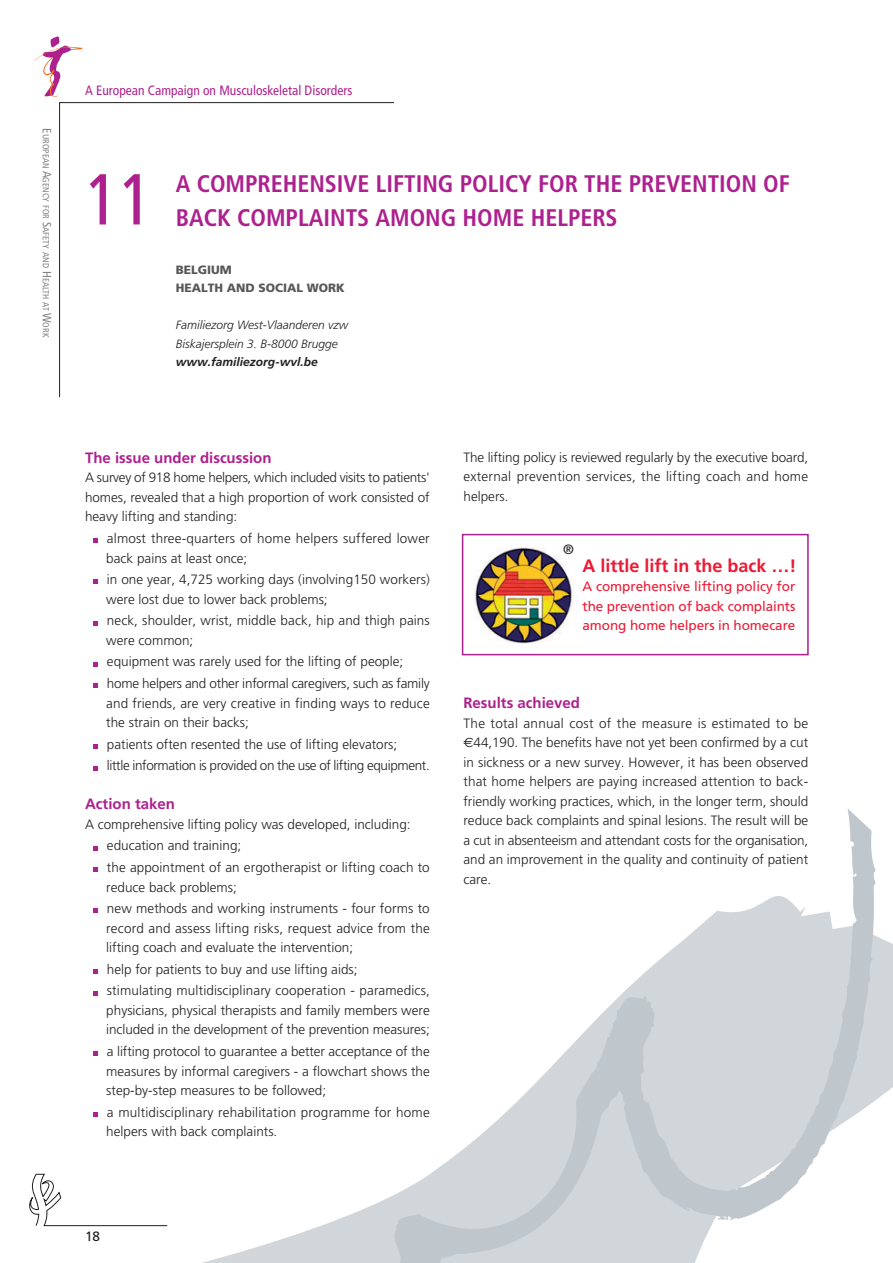
<style>
.page{position:relative;width:893px;height:1263px;background:#fff}
.page>*{position:absolute;margin:0;border:0;box-sizing:border-box;transform-origin:0 0}
.t1{font:condensed 72px "Frutiger";color:#ad208e}
.t2{font:700 condensed 24px/33.6px "Frutiger";color:#ad208e}
.t3{font:700 18px "Frutiger";color:#ed1a35}
.t4{font:700 15px "Frutiger";color:#ad208e}
.t5{font:300 13.5px/19.5px "Frutiger";color:#231f20}
.t6{font:300 13.5px/21.6px "Frutiger";letter-spacing:-.025em;color:#231f20}
.t7{font:13.5px/19.5px "Frutiger";letter-spacing:-.005em;color:#ed1a35;text-align:justify}
.t8{font:condensed 13.5px "Frutiger";color:#ad208e}
.t9{font:13.5px "Frutiger";color:#231f20}
.t10{font:italic 300 12px/18.6px "Frutiger";color:#231f20}
.t11{font:900 12px/18px "Frutiger";color:#57585a}
.t12{font:italic 700 12px "Frutiger";color:#231f20}
.t13{font:condensed 9px "Frutiger";color:#808285}
.s1{font-size:12px}
.s2{font-family:"Euro Sans";font-weight:400}
</style>
<div class="page">
<svg style="left:93px;top:908px;width:800px;height:209px"></svg>
<svg style="left:152px;top:809px;width:724px;height:454px"></svg>
<svg style="left:29px;top:1173px;width:139px;height:54px"></svg>
<svg style="left:94px;top:538px;width:4px;height:5px"></svg>
<svg style="left:94px;top:580px;width:4px;height:4px"></svg>
<svg style="left:94px;top:621px;width:4px;height:4px"></svg>
<svg style="left:94px;top:662px;width:4px;height:4px"></svg>
<svg style="left:94px;top:683px;width:4px;height:5px"></svg>
<svg style="left:94px;top:744px;width:4px;height:5px"></svg>
<svg style="left:94px;top:766px;width:4px;height:4px"></svg>
<svg style="left:94px;top:846px;width:4px;height:4px"></svg>
<svg style="left:94px;top:867px;width:4px;height:5px"></svg>
<svg style="left:94px;top:909px;width:4px;height:4px"></svg>
<svg style="left:94px;top:969px;width:4px;height:5px"></svg>
<svg style="left:94px;top:991px;width:4px;height:4px"></svg>
<svg style="left:94px;top:1051px;width:4px;height:5px"></svg>
<svg style="left:94px;top:1112px;width:4px;height:5px"></svg>
<svg style="left:59px;top:102px;width:335px;height:296px"></svg>
<svg style="left:32px;top:36px;width:50px;height:61px"></svg>
<img style="left:475px;top:547px;width:99px;height:96px">
<div style="left:462px;top:534px;width:347px;height:121px;border:2px solid #ad208e"></div>
<p class="t13" style="left:50px;top:128px;width:211px;rotate:90deg"><span class="s1">E</span>UROPEAN <span class="s1">A</span>GENCY FOR <span class="s1">S</span>AFETY AND <span class="s1">H</span>EALTH AT <span class="s1">W</span>ORK</p>
<p class="t8" style="left:85px;top:85px;width:269px">A European Campaign on Musculoskeletal Disorders</p>
<h1 class="t1" style="left:85px;top:170px;width:70px">11</h1>
<h2 class="t2" style="left:176px;top:169px;width:616px">A COMPREHENSIVE LIFTING POLICY FOR THE PREVENTION OF<br>BACK COMPLAINTS AMONG HOME HELPERS</h2>
<p class="t11" style="left:176px;top:261px;width:170px">BELGIUM<br>HEALTH AND SOCIAL WORK</p>
<p class="t10" style="left:176px;top:316px;width:174px">Familiezorg West-Vlaanderen vzw<br>Biskajersplein 3. B-8000 Brugge</p>
<p class="t12" style="left:176px;top:357px;width:143px">www.familiezorg-wvl.be</p>
<p class="t4" style="left:85px;top:452px;width:188px">The issue under discussion</p>
<p class="t5" style="left:85px;top:469px;width:346px;text-align:justify">A survey of 918 home helpers, which included visits to patients' homes, revealed that a high proportion of work consisted of heavy lifting and standing:</p>
<p class="t5" style="left:106px;top:530px;width:325px">almost three-quarters of home helpers suffered lower back pains at least once;</p>
<p class="t5" style="left:106px;top:571px;width:325px">in one year, 4,725 working days (involving150 workers) were lost due to lower back problems;</p>
<p class="t5" style="left:106px;top:612px;width:325px">neck, shoulder, wrist, middle back, hip and thigh pains were common;</p>
<p class="t5" style="left:107px;top:652px;width:324px;line-height:21.6px">equipment was rarely used for the lifting of people; home helpers and other informal caregivers, such as family</p>
<p class="t5" style="left:106px;top:694px;width:325px">and friends, are very creative in finding ways to reduce the strain on their backs;</p>
<p class="t6" style="left:107px;top:734px;width:324px">patients often resented the use of lifting elevators;<br>little information is provided on the use of lifting equipment.</p>
<p class="t4" style="left:85px;top:798px;width:91px">Action taken</p>
<p class="t5" style="left:107px;top:814px;width:324px;line-height:21.6px;text-indent:-22px">A comprehensive lifting policy was developed, including: education and training;<br>the appointment of an ergotherapist or lifting coach to</p>
<p class="t5" style="left:106px;top:877px;width:325px;line-height:21.6px">reduce back problems;<br>new methods and working instruments - four forms to</p>
<p class="t5" style="left:106px;top:919px;width:325px">record and assess lifting risks, request advice from the lifting coach and evaluate the intervention;</p>
<p class="t5" style="left:107px;top:959px;width:324px;line-height:21.6px">help for patients to buy and use lifting aids;<br>stimulating multidisciplinary cooperation - paramedics,</p>
<p class="t5" style="left:106px;top:1001px;width:325px">physicians, physical therapists and family members were included in the development of the prevention measures;</p>
<p class="t5" style="left:106px;top:1043px;width:325px;text-align:justify">a lifting protocol to guarantee a better acceptance of the measures by informal caregivers - a flowchart shows the step-by-step measures to be followed;</p>
<p class="t5" style="left:106px;top:1103px;width:325px">a multidisciplinary rehabilitation programme for home helpers with back complaints.</p>
<p class="t5" style="left:463px;top:448px;width:346px;text-align:justify">The lifting policy is reviewed regularly by the executive board, external prevention services, the lifting coach and home helpers.</p>
<p class="t9" style="left:563px;top:544px;width:12px">®</p>
<h3 class="t3" style="left:583px;top:558px;width:215px">A little lift in the back …!</h3>
<p class="t7" style="left:583px;top:578px;width:214px">A comprehensive lifting policy for the prevention of back complaints among home helpers in homecare</p>
<p class="t4" style="left:463px;top:697px;width:118px">Results achieved</p>
<p class="t5" style="left:463px;top:714px;width:346px;text-align:justify">The total annual cost of the measure is estimated to be <span class="s2">€</span>44,190. The benefits have not yet been confirmed by a cut in sickness or a new survey. However, it has been observed that home helpers are paying increased attention to back&shy;friendly working practices, which, in the longer term, should reduce back complaints and spinal lesions. The result will be a cut in absenteeism and attendant costs for the organisation, and an improvement in the quality and continuity of patient care.</p>
<p class="t9" style="left:85px;top:1231px;width:17px">18</p>
</div>
